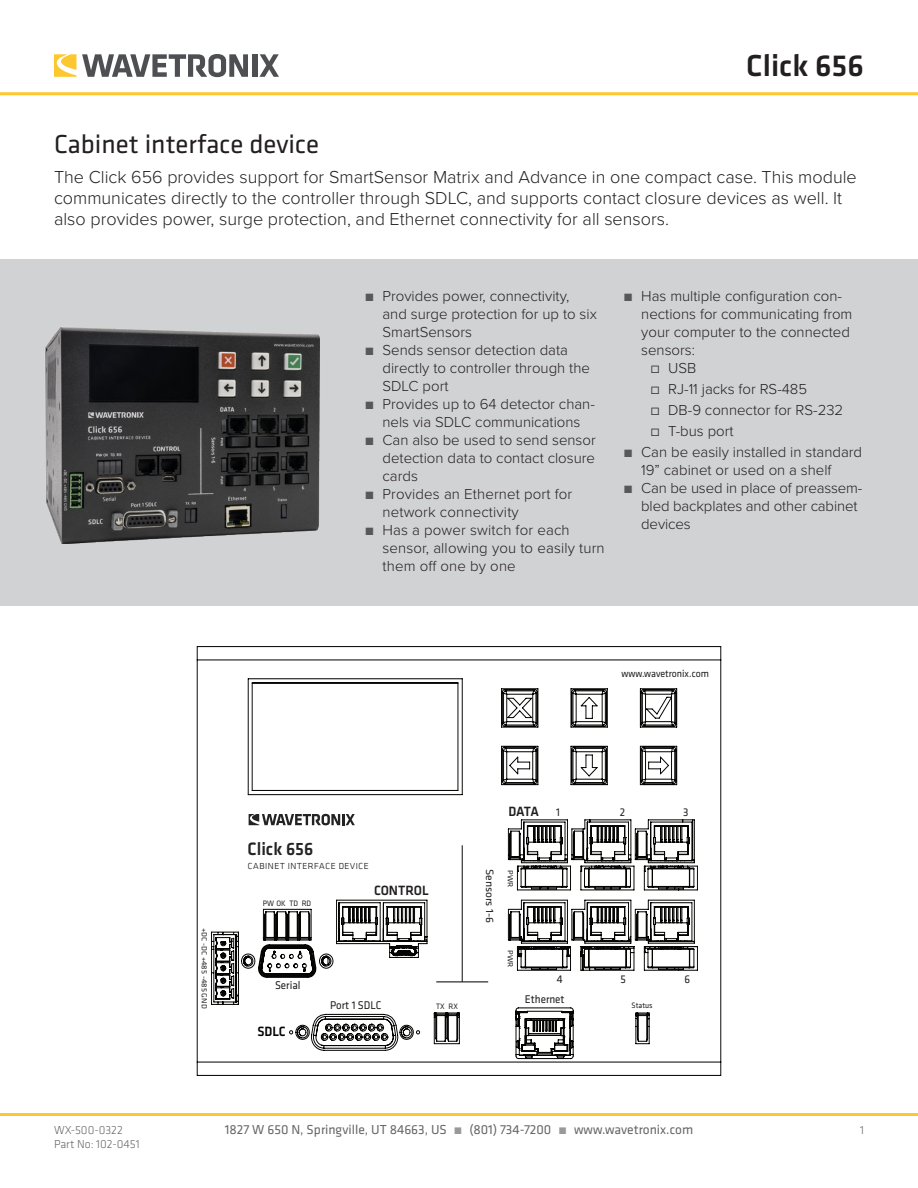
<style>
.page{position:relative;width:918px;height:1188px;background:#fff}
.page>*{position:absolute;margin:0;border:0;box-sizing:border-box;transform-origin:0 0}
.t1{font:500 31.5px "Klavika";color:#231f20}
.datasheet_title{font:27px "Klavika";color:#231f20}
.t2{font:500 18.6px "Klavika";color:#242323;scale:.95 1}
.three_line_intro{font:300 18px/21px "Proxima Nova";color:#231f20}
.t3{font:300 15px/18px "Proxima Nova";color:#231f20}
.t4{font:500 13.95px "Klavika";letter-spacing:-.015em;color:#211e1e;scale:.95 1}
.t5{font:500 13.95px "Klavika";color:#050504;scale:.95 1}
.t6{font:13.5px "Klavika";color:#666}
.t7{font:300 12px "Klavika";color:#666}
.t8{font:11.55px "Klavika";color:#211e1e;scale:.95 1}
.t9{font:300 11.55px "Klavika";color:#242323;scale:.95 1}
.t10{font:10.95px "Klavika";color:#211e1e;scale:1.06 1}
.t11{font:10.5px "Klavika";color:#211e1e;scale:.95 1}
.t12{font:8.1px "Klavika";color:#211e1e;scale:.95 1}
.t13{font:7.65px "Klavika";color:#211e1e;scale:1.06 1}
.s1{font-family:"Klavika";color:#57585a}
.s2{font-family:"Klavika";font-weight:400}
.s3{color:#999}
</style>
<div class="page">
<hr style="left:0;top:92px;width:918px;height:3px;background:#fdc82f">
<svg style="left:54px;top:54px;width:22px;height:23px"></svg>
<div style="left:252px;top:54px;width:5px;height:23px;background:#4d4f53"></div>
<svg style="left:259px;top:54px;width:20px;height:23px"></svg>
<svg style="left:82px;top:54px;width:166px;height:23px"></svg>
<div style="left:0;top:260px;width:918px;height:346px;background:#d1d2d4"></div>
<svg style="left:196px;top:646px;width:526px;height:430px"></svg>
<svg style="left:249px;top:814px;width:106px;height:11px"></svg>
<hr style="left:462px;top:845px;width:1px;height:137px;background:#211e1e">
<hr style="left:436px;top:981px;width:52px;height:1px;background:#211e1e">
<img style="left:45px;top:327px;width:275px;height:217px">
<hr style="left:0;top:1113px;width:918px;height:3px;background:#fdc82f">
<h1 class="t1" style="left:746px;top:44px;width:119px">Click 656</h1>
<p class="datasheet_title" style="left:54px;top:126px;width:267px">Cabinet interface device</p>
<p class="three_line_intro" style="left:54px;top:165px;width:804px">The Click 656 provides support for SmartSensor Matrix and Advance in one compact case. This module communicates directly to the controller through SDLC, and supports contact closure devices as well. It also provides power, surge protection, and Ethernet connectivity for all sensors.</p>
<p class="t3" style="left:382px;top:287px;width:216px;text-indent:-18px"><span class="s1">˿</span> Provides power, connectivity, and surge protection for up to six<br>SmartSensors</p>
<p class="t3" style="left:382px;top:341px;width:209px;text-indent:-18px"><span class="s1">˿</span> Sends sensor detection data directly to controller through the<br>SDLC port</p>
<p class="t3" style="left:364px;top:395px;width:232px;text-align:center"><span class="s1">˿</span> Provides up to 64 detector chan&shy;nels via SDLC communications</p>
<p class="t3" style="left:382px;top:431px;width:215px;text-align:justify;text-indent:-18px"><span class="s1">˿</span> Can also be used to send sensor detection data to contact closure cards</p>
<p class="t3" style="left:382px;top:485px;width:191px;text-indent:-18px"><span class="s1">˿</span> Provides an Ethernet port for network connectivity</p>
<p class="t3" style="left:382px;top:521px;width:224px;text-indent:-18px"><span class="s1">˿</span> Has a power switch for each sensor, allowing you to easily turn them off one by one</p>
<p class="t3" style="left:641px;top:287px;width:213px;text-indent:-18px"><span class="s1">˿</span> Has multiple configuration con&shy;nections for communicating from your computer to the connected sensors:</p>
<p class="t3" style="left:650px;top:359px;width:48px"><span class="s2">̀</span> USB</p>
<p class="t3" style="left:650px;top:380px;width:159px"><span class="s2">̀</span> RJ-11 jacks for RS-485</p>
<p class="t3" style="left:650px;top:401px;width:195px"><span class="s2">̀</span> DB-9 connector for RS-232</p>
<p class="t3" style="left:650px;top:422px;width:85px"><span class="s2">̀</span> T-bus port</p>
<p class="t3" style="left:641px;top:443px;width:222px;text-indent:-18px"><span class="s1">˿</span> Can be easily installed in standard<br>19” cabinet or used on a shelf</p>
<p class="t3" style="left:641px;top:479px;width:223px;text-indent:-18px"><span class="s1">˿</span> Can be used in place of preassem&shy;bled backplates and other cabinet devices</p>
<p class="t11" style="left:621px;top:667px;width:94px">www.wavetronix.com</p>
<p class="t13" style="left:209px;top:928px;width:78px;rotate:90deg">+DC -DC +485 -485 GND</p>
<p class="t2" style="left:248px;top:836px;width:71px">Click 656</p>
<p class="t9" style="left:248px;top:858px;width:129px">cabinet interface device</p>
<p class="t12" style="left:263px;top:898px;width:52px">PW OK TD RD</p>
<p class="t4" style="left:374px;top:881px;width:59px">CONTROL</p>
<p class="t8" style="left:275px;top:978px;width:28px">Serial</p>
<p class="t5" style="left:257px;top:1022px;width:32px">SDLC</p>
<p class="t8" style="left:330px;top:998px;width:56px">Port 1 SDLC</p>
<p class="t12" style="left:436px;top:1001px;width:25px">TX RX</p>
<p class="t4" style="left:508px;top:802px;width:34px">DATA</p>
<p class="t8" style="left:556px;top:805px;width:6px">1</p>
<p class="t8" style="left:620px;top:805px;width:7px">2</p>
<p class="t8" style="left:683px;top:805px;width:7px">3</p>
<p class="t10" style="left:497px;top:869px;width:53px;rotate:90deg">Sensors 1-6</p>
<p class="t13" style="left:515px;top:870px;width:18px;rotate:90deg">PWR</p>
<p class="t13" style="left:515px;top:950px;width:18px;rotate:90deg">PWR</p>
<p class="t8" style="left:557px;top:971px;width:8px">4</p>
<p class="t8" style="left:620px;top:971px;width:7px">5</p>
<p class="t8" style="left:685px;top:971px;width:7px">6</p>
<p class="t8" style="left:525px;top:991px;width:43px">Ethernet</p>
<p class="t12" style="left:632px;top:1000px;width:24px">Status</p>
<p class="t7" style="left:54px;top:1123px;width:70px">WX-500-0322</p>
<p class="t6" style="left:225px;top:1121px;width:470px">1827 W 650 N, Springville, UT 84663, US <span class="s3">•</span> (801) 734-7200 <span class="s3">•</span> www.wavetronix.com</p>
<p class="t7" style="left:54px;top:1137px;width:87px">Part No: 102-0451</p>
<p class="t7" style="left:860px;top:1123px;width:5px">1</p>
</div>
